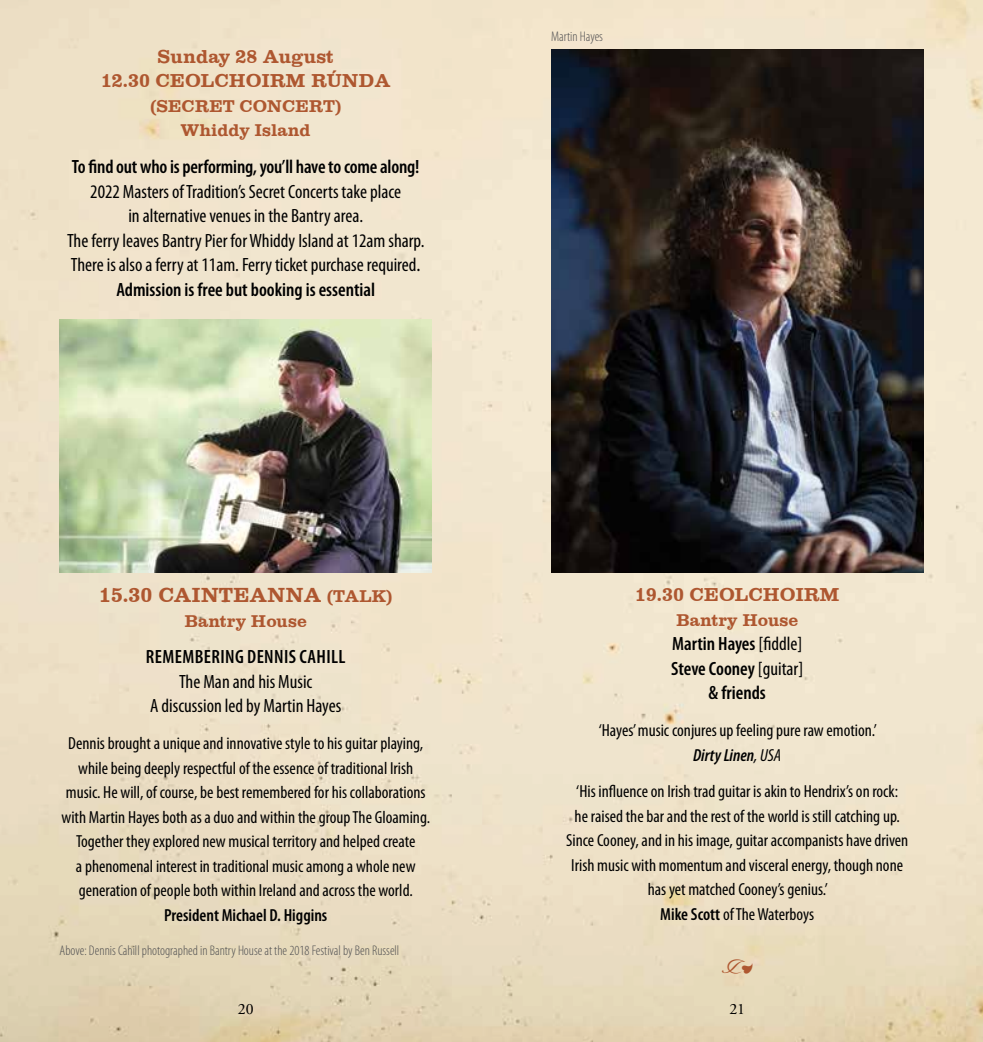
<style>
.page{position:relative;width:983px;height:1042px;background:#fff}
.page>*{position:absolute;margin:0;border:0;box-sizing:border-box;transform-origin:0 0}
.t1{font:28px "Type Embellishments One Let Plain";color:#ae5730}
.t2{font:21px "Clarendon";color:#ae5730}
.t3{font:condensed 19.25px/24.5px "Myriad Pro";color:#000;text-align:center}
.t4{font:600 condensed 19.25px/24.5px "Myriad Pro";color:#000;text-align:center}
.t5{font:19.25px/24.5px "Clarendon";color:#ae5730;text-align:center}
.t6{font:600 condensed 19.25px "Myriad Pro";letter-spacing:.02em;color:#000}
.t7{font:condensed 17.5px/24.5px "Myriad Pro";color:#000;text-align:center}
.t8{font:17.5px/24.5px "Clarendon";color:#ae5730;text-align:center}
.t9{font:600 condensed 17.5px "Myriad Pro";color:#000}
.t10{font:15.75px "Adobe Garamond Pro";color:#000}
.t11{font:300 condensed 14px "Myriad Pro";color:#4f4f51}
.s1{font-size:21px}
.s2{font-weight:600}
.s3{font-size:17.5px}
.s4{font-weight:400}
.s5{font-weight:600;font-style:italic}
.s6{font-style:italic}
</style>
<div class="page">
<img style="left:0;top:0;width:982px;height:1042px">
<img style="left:60px;top:319px;width:372px;height:253px">
<img style="left:551px;top:50px;width:372px;height:522px">
<p class="t5" style="left:101px;top:44px;width:291px">Sunday 28 August<br>12.30 CEOLCHOIRM RÚNDA</p>
<p class="t8" style="left:150px;top:94px;width:193px">(SECRET CONCERT)<br>Whiddy Island</p>
<p class="t4" style="left:72px;top:154px;width:349px">To find out who is performing, you’ll have to come along!</p>
<p class="t3" style="left:67px;top:179px;width:359px">2022 Masters of Tradition’s Secret Concerts take place<br>in alternative venues in the Bantry area.<br>The ferry leaves Bantry Pier for Whiddy Island at 12am sharp.<br>There is also a ferry at 11am. Ferry ticket purchase required<span class="s1">.<br></span><span class="s2">Admission is free but booking is essential</span></p>
<p class="t2" style="left:99px;top:583px;width:295px">15.30 CAINTEANNA <span class="s3">(TALK)</span></p>
<p class="t8" style="left:184px;top:608px;width:124px">Bantry House</p>
<p class="t6" style="left:146px;top:645px;width:201px">REMEMBERING DENNIS CAHILL</p>
<p class="t3" style="left:150px;top:669px;width:192px">The Man and his Music<br>A discussion led by Martin Hayes</p>
<p class="t7" style="left:61px;top:731px;width:370px">Dennis brought a unique and innovative style to his guitar playing, while being deeply respectful of the essence of traditional Irish music. He will, of course, be best remembered for his collaborations with Martin Hayes both as a duo and within the group The Gloaming.<br>Together they explored new musical territory and helped create<br>a phenomenal interest in traditional music among a whole new generation of people both within Ireland and across the world.</p>
<p class="t9" style="left:164px;top:904px;width:165px">President Michael D. Higgins</p>
<p class="t11" style="left:60px;top:942px;width:341px">Above: Dennis Cahill photographed in Bantry House at the 2018 Festival by Ben Russell</p>
<p class="t11" style="left:551px;top:28px;width:53px">Martin Hayes</p>
<p class="t5" style="left:634px;top:582px;width:206px">19.30 CEOLCHOIRM</p>
<p class="t8" style="left:676px;top:607px;width:124px">Bantry House</p>
<p class="t4" style="left:671px;top:631px;width:134px">Martin Hayes <span class="s4">[fiddle]<br></span>Steve Cooney <span class="s4">[guitar] </span>&amp; friends</p>
<p class="t7" style="left:598px;top:718px;width:279px">‘Hayes’ music conjures up feeling pure raw emotion.’<br><span class="s5">Dirty Linen</span><span class="s6">, USA</span></p>
<p class="t7" style="left:566px;top:779px;width:343px">‘His influence on Irish trad guitar is akin to Hendrix’s on rock:<br>he raised the bar and the rest of the world is still catching up.<br>Since Cooney, and in his image, guitar accompanists have driven Irish music with momentum and visceral energy, though none has yet matched Cooney’s genius.’<br><span class="s2">Mike Scott</span> of The Waterboys</p>
<h1 class="t1" style="left:720px;top:955px;width:35px">c</h1>
<p class="t10" style="left:238px;top:999px;width:17px">20</p>
<p class="t10" style="left:729px;top:999px;width:17px">21</p>
</div>
